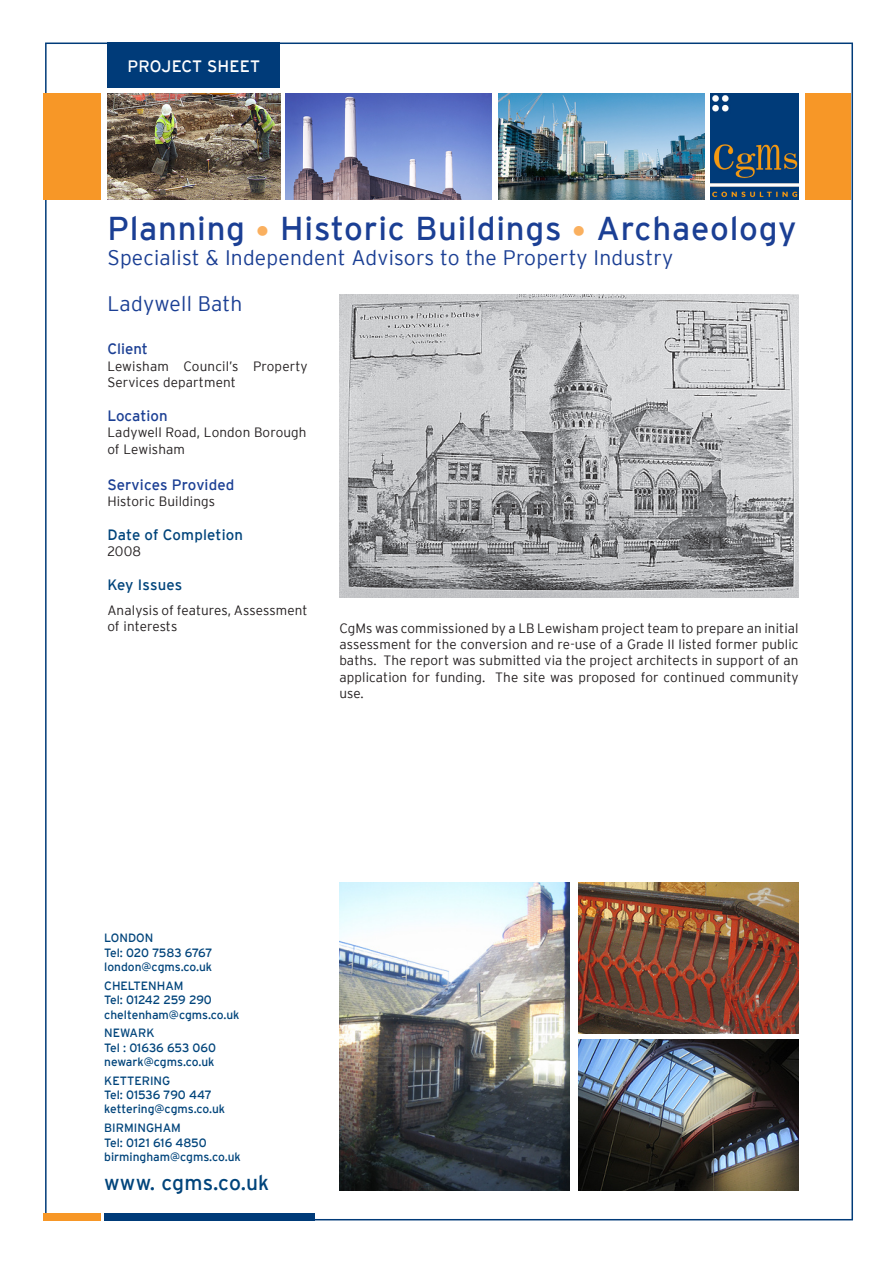
<style>
.page{position:relative;width:893px;height:1263px;background:#fff}
.page>*{position:absolute;margin:0;border:0;box-sizing:border-box;transform-origin:0 0}
.t1{font:33px "Interstate";letter-spacing:.025em;color:#1b3f94}
.t2{font:300 21px "Interstate";letter-spacing:.01em;color:#1b3f94}
.t3{font:21px "Interstate";letter-spacing:.01em;color:#00447b}
.t4{font:16.5px "Interstate";letter-spacing:.01em;color:#fff}
.t5{font:15px "Interstate";color:#1b3f94}
.t6{font:15px "Interstate";letter-spacing:.01em;color:#00447b}
.t7{font:300 13.5px/16.2px "Interstate";letter-spacing:.01em;color:#231f20}
.t8{font:12px "Interstate";color:#00447b}
.t9{font:12px "Interstate";letter-spacing:-.03em;color:#00447b}
.t10{font:12px "Interstate";letter-spacing:-.02em;color:#00447b}
.s1{color:#fab05f}
</style>
<div class="page">
<div style="left:107px;top:43px;width:173px;height:45px;background:#003b79"></div>
<svg style="left:97px;top:1213px;width:9px;height:8px"></svg>
<div style="left:104px;top:1213px;width:211px;height:7px;background:#003b79"></div>
<div style="left:43px;top:1213px;width:57px;height:7px;background:#f79727"></div>
<div style="left:805px;top:94px;width:45px;height:106px;background:#f79727"></div>
<img style="left:710px;top:94px;width:89px;height:106px">
<div style="left:43px;top:94px;width:57px;height:106px;background:#f79727"></div>
<img style="left:107px;top:94px;width:173px;height:106px">
<img style="left:498px;top:94px;width:206px;height:106px">
<img style="left:286px;top:94px;width:206px;height:106px">
<img style="left:339px;top:294px;width:460px;height:304px">
<img style="left:339px;top:883px;width:230px;height:307px">
<img style="left:578px;top:883px;width:220px;height:150px">
<img style="left:578px;top:1040px;width:220px;height:150px">
<p class="t4" style="left:127px;top:57px;width:134px">PROJECT SHEET</p>
<p class="t1" style="left:107px;top:210px;width:691px">Planning <span class="s1">•</span> Historic Buildings <span class="s1">•</span> Archaeology</p>
<p class="t2" style="left:107px;top:246px;width:567px">Specialist &amp; Independent Advisors to the Property Industry</p>
<p class="t2" style="left:107px;top:292px;width:137px">Ladywell Bath</p>
<p class="t5" style="left:107px;top:341px;width:42px">Client</p>
<p class="t7" style="left:107px;top:358px;width:202px">Lewisham Council’s Property<br>Services department</p>
<p class="t5" style="left:107px;top:407px;width:62px">Location</p>
<p class="t7" style="left:107px;top:424px;width:201px">Ladywell Road, London Borough of Lewisham</p>
<p class="t5" style="left:107px;top:476px;width:129px">Services Provided</p>
<p class="t7" style="left:107px;top:493px;width:109px">Historic Buildings</p>
<p class="t6" style="left:107px;top:526px;width:137px">Date of Completion</p>
<p class="t7" style="left:107px;top:543px;width:35px">2008</p>
<p class="t6" style="left:107px;top:577px;width:76px">Key Issues</p>
<p class="t7" style="left:107px;top:602px;width:202px">Analysis of features, Assessment of interests</p>
<p class="t7" style="left:339px;top:620px;width:461px;text-align:justify">CgMs was commissioned by a LB Lewisham project team to prepare an initial assessment for the conversion and re-use of a Grade II listed former public baths. The report was submitted via the project architects in support of an application for funding. The site was proposed for continued community use.</p>
<p class="t8" style="left:104px;top:931px;width:51px">LONDON</p>
<p class="t9" style="left:104px;top:946px;width:110px">Tel: 020 7583 6767</p>
<p class="t8" style="left:104px;top:960px;width:110px">london@cgms.co.uk</p>
<p class="t8" style="left:104px;top:979px;width:81px">CHELTENHAM</p>
<p class="t10" style="left:104px;top:993px;width:109px">Tel: 01242 259 290</p>
<p class="t8" style="left:104px;top:1008px;width:137px">cheltenham@cgms.co.uk</p>
<p class="t8" style="left:104px;top:1026px;width:52px">NEWARK</p>
<p class="t8" style="left:104px;top:1041px;width:113px">Tel : 01636 653 060</p>
<p class="t8" style="left:104px;top:1055px;width:112px">newark@cgms.co.uk</p>
<p class="t8" style="left:104px;top:1074px;width:68px">KETTERING</p>
<p class="t8" style="left:104px;top:1088px;width:109px">Tel: 01536 790 447</p>
<p class="t8" style="left:104px;top:1102px;width:123px">kettering@cgms.co.uk</p>
<p class="t8" style="left:104px;top:1121px;width:78px">BIRMINGHAM</p>
<p class="t8" style="left:104px;top:1135px;width:104px">Tel: 0121 616 4850</p>
<p class="t8" style="left:104px;top:1150px;width:138px">birmingham@cgms.co.uk</p>
<p class="t3" style="left:104px;top:1171px;width:167px">www. cgms.co.uk</p>
</div>
